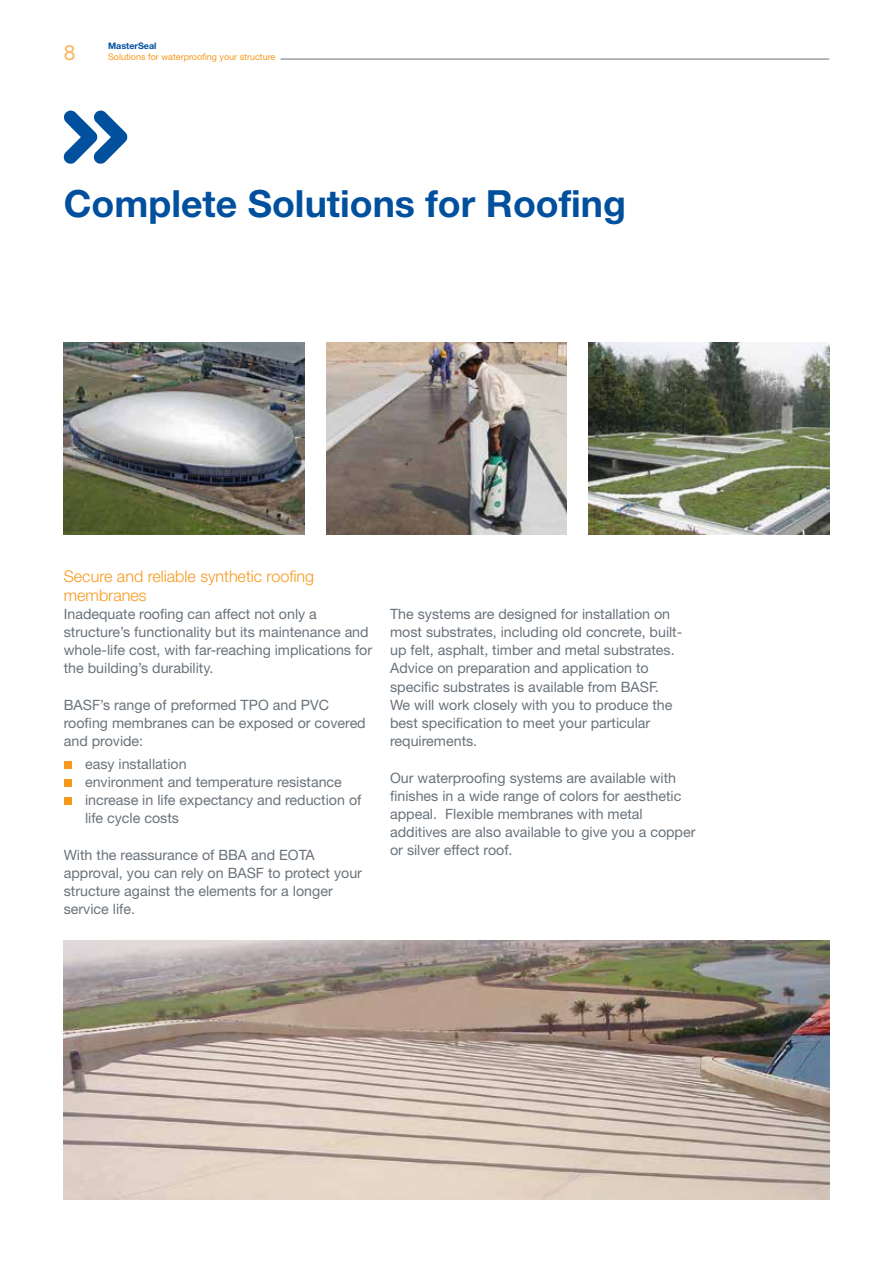
<style>
.page{position:relative;width:893px;height:1263px;background:#fff}
.page>*{position:absolute;margin:0;border:0;box-sizing:border-box;transform-origin:0 0}
.t1{font:700 37.5px "Helvetica Neue LT Std";color:#00509e}
.t2{font:21px "Helvetica Neue LT Std";color:#fcb562}
.t3{font:300 16.2px/18.1px "Helvetica Neue LT Std";color:#f8991d}
.t4{font:14.25px/18.1px "Helvetica Neue LT Std";color:#6a737b}
.t5{font:9px "Helvetica Neue LT Std";color:#f8991d}
.t6{font:700 9px "Helvetica Neue LT Std";color:#00509e}
</style>
<div class="page">
<hr style="left:281px;top:59px;width:548px;height:1px;background:#6a737b">
<div style="left:64px;top:761px;width:8px;height:8px;background:#f8991d"></div>
<div style="left:64px;top:779px;width:8px;height:8px;background:#f8991d"></div>
<div style="left:64px;top:797px;width:8px;height:8px;background:#f8991d"></div>
<img style="left:64px;top:940px;width:765px;height:259px">
<svg style="left:64px;top:111px;width:63px;height:53px"></svg>
<img style="left:64px;top:342px;width:241px;height:192px">
<img style="left:326px;top:342px;width:241px;height:192px">
<img style="left:588px;top:342px;width:241px;height:192px">
<h2 class="t2" style="left:64px;top:40px;width:13px">8</h2>
<p class="t6" style="left:108px;top:40px;width:50px">MasterSeal</p>
<p class="t5" style="left:108px;top:51px;width:169px">Solutions for waterproofing your structure</p>
<h1 class="t1" style="left:64px;top:181px;width:564px">Complete Solutions for Roofing</h1>
<p class="t3" style="left:64px;top:567px;width:252px">Secure and reliable synthetic roofing membranes</p>
<p class="t4" style="left:64px;top:604px;width:310px">Inadequate roofing can affect not only a structure’s functionality but its maintenance and whole-life cost, with far-reaching implications for the building’s durability.</p>
<p class="t4" style="left:64px;top:695px;width:303px">BASF’s range of preformed TPO and PVC roofing membranes can be exposed or covered and provide:</p>
<p class="t4" style="left:85px;top:754px;width:278px">easy installation<br>environment and temperature resistance increase in life expectancy and reduction of life cycle costs</p>
<p class="t4" style="left:64px;top:845px;width:300px">With the reassurance of BBA and EOTA approval, you can rely on BASF to protect your structure against the elements for a longer service life.</p>
<p class="t4" style="left:390px;top:604px;width:294px">The systems are designed for installation on most substrates, including old concrete, built&shy;up felt, asphalt, timber and metal substrates.<br>Advice on preparation and application to specific substrates is available from BASF.<br>We will work closely with you to produce the best specification to meet your particular requirements.</p>
<p class="t4" style="left:390px;top:768px;width:307px">Our waterproofing systems are available with finishes in a wide range of colors for aesthetic appeal. Flexible membranes with metal additives are also available to give you a copper or silver effect roof.</p>
</div>
